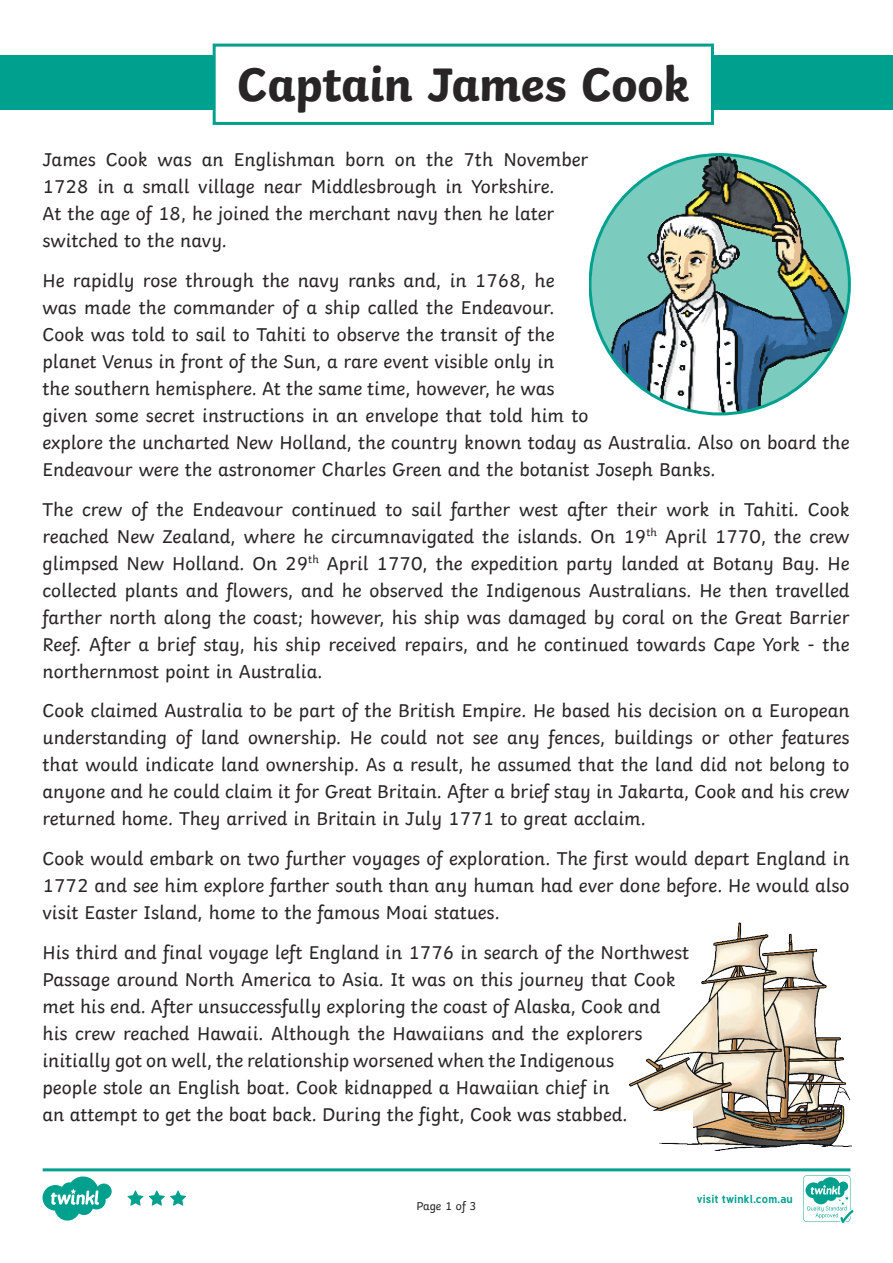
<style>
.page{position:relative;width:893px;height:1263px;background:#fff}
.page>*{position:absolute;margin:0;border:0;box-sizing:border-box;transform-origin:0 0}
.Heading_1{font:700 49.5px "Twinkl";letter-spacing:-.01em;color:#282526}
.KS2_Body_Copy{font:19.5px/27px "Twinkl";color:#282526}
.Page_Numbers{font:12px "Twinkl";letter-spacing:-.005em;color:#282526}
.t1{font:700 11.4px "Tuffy";letter-spacing:.015em;color:#00a08f}
</style>
<div class="page">
<div style="left:0;top:55px;width:893px;height:55px;background:#00a08f"></div>
<div style="left:214px;top:45px;width:498px;height:78px;background:#fff"></div>
<div style="left:213px;top:44px;width:501px;height:81px;border:3px solid #00a08f"></div>
<img style="left:629px;top:923px;width:222px;height:228px">
<img style="left:590px;top:155px;width:259px;height:259px;border-radius:130px">
<svg style="left:43px;top:1168px;width:810px;height:55px"></svg>
<div style="left:651px;top:1111px;width:42px;height:22px;background:#fff"></div>
<p class="Heading_1" style="left:237px;top:43px;width:454px">Captain James Cook</p>
<p class="KS2_Body_Copy" style="left:43px;top:144px;width:547px">James Cook was an Englishman born on the 7th November 1728 in a small village near Middlesbrough in Yorkshire.<br>At the age of 18, he joined the merchant navy then he later switched to the navy.</p>
<p class="KS2_Body_Copy" style="left:43px;top:265px;width:809px">He rapidly rose through the navy ranks and, in 1768, he<br>was made the commander of a ship called the Endeavour.<br>Cook was told to sail to Tahiti to observe the transit of the<br>planet Venus in front of the Sun, a rare event visible only in<br>the southern hemisphere. At the same time, however, he was<br>given some secret instructions in an envelope that told him to<br>explore the uncharted New Holland, the country known today as Australia. Also on board the Endeavour were the astronomer Charles Green and the botanist Joseph Banks.</p>
<p class="KS2_Body_Copy" style="left:43px;top:494px;width:809px;text-align:justify">The crew of the Endeavour continued to sail farther west after their work in Tahiti. Cook reached New Zealand, where he circumnavigated the islands. On 19<sup>th</sup> April 1770, the crew glimpsed New Holland. On 29<sup>th</sup> April 1770, the expedition party landed at Botany Bay. He collected plants and flowers, and he observed the Indigenous Australians. He then travelled farther north along the coast; however, his ship was damaged by coral on the Great Barrier Reef. After a brief stay, his ship received repairs, and he continued towards Cape York - the northernmost point in Australia.</p>
<p class="KS2_Body_Copy" style="left:43px;top:695px;width:809px;text-align:justify">Cook claimed Australia to be part of the British Empire. He based his decision on a European understanding of land ownership. He could not see any fences, buildings or other features that would indicate land ownership. As a result, he assumed that the land did not belong to anyone and he could claim it for Great Britain. After a brief stay in Jakarta, Cook and his crew returned home. They arrived in Britain in July 1771 to great acclaim.</p>
<p class="KS2_Body_Copy" style="left:43px;top:843px;width:809px;text-align:justify">Cook would embark on two further voyages of exploration. The first would depart England in 1772 and see him explore farther south than any human had ever done before. He would also visit Easter Island, home to the famous Moai statues.</p>
<p class="KS2_Body_Copy" style="left:43px;top:937px;width:648px">His third and final voyage left England in 1776 in search of the Northwest Passage around North America to Asia. It was on this journey that Cook met his end. After unsuccessfully exploring the coast of Alaska, Cook and his crew reached Hawaii. Although the Hawaiians and the explorers initially got on well, the relationship worsened when the Indigenous<br>people stole an English boat. Cook kidnapped a Hawaiian chief in<br>an attempt to get the boat back. During the fight, Cook was stabbed.</p>
<p class="Page_Numbers" style="left:416px;top:1197px;width:62px">Page 1 of 3</p>
<p class="t1" style="left:697px;top:1190px;width:98px">visit twinkl.com.au</p>
</div>
